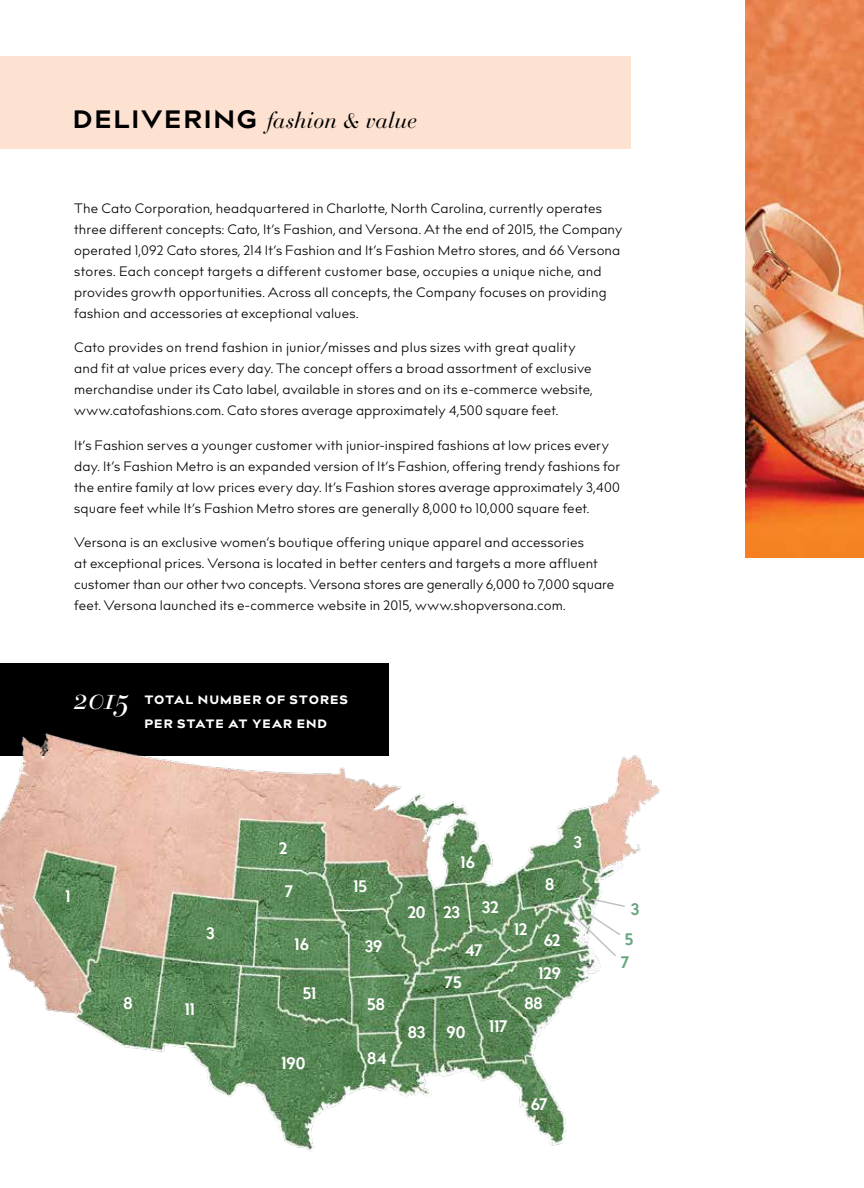
<style>
.page{position:relative;width:864px;height:1188px;background:#fff}
.page>*{position:absolute;margin:0;border:0;box-sizing:border-box;transform-origin:0 0}
.t1{font:30.3px "Bodoni Recut Old Style S Si Normal";color:#fff}
.t2{font:22.5px "Bodoni Recut Old Style S Si Normal";letter-spacing:.005em;color:#000}
.t3{font:700 16.5px/30px "billcorpmx";color:#fff}
.t4{font:700 16.5px/29.7px "billcorpmx";color:#66a47e;text-align:center}
.t5{font:13.5px/21px "billcorpmx";letter-spacing:.01em;color:#000}
.t6{font:12px/24px "billcorpmx super";letter-spacing:.125em;color:#fff}
.s1{font-family:"billcorpmx";font-weight:800;font-size:24.9px}
</style>
<div class="page">
<div style="left:0;top:663px;width:389px;height:93px;background:#000"></div>
<div style="left:0;top:56px;width:631px;height:93px;background:#fee2d1"></div>
<img style="left:0;top:733px;width:661px;height:419px">
<svg style="left:565px;top:897px;width:62px;height:61px"></svg>
<img style="left:745px;top:0;width:119px;height:557px">
<p class="t2" style="left:74px;top:107px;width:345px"><span class="s1">DELIVERING</span> fashion &amp; value</p>
<p class="t5" style="left:74px;top:198px;width:550px">The Cato Corporation, headquartered in Charlotte, North Carolina, currently operates three different concepts: Cato, It’s Fashion, and Versona. At the end of 2015, the Company operated 1,092 Cato stores, 214 It’s Fashion and It’s Fashion Metro stores, and 66 Versona stores. Each concept targets a different customer base, occupies a unique niche, and provides growth opportunities. Across all concepts, the Company focuses on providing fashion and accessories at exceptional values.</p>
<p class="t5" style="left:74px;top:337px;width:520px">Cato provides on trend fashion in junior/misses and plus sizes with great quality and fit at value prices every day. The concept offers a broad assortment of exclusive merchandise under its Cato label, available in stores and on its e-commerce website, www.catofashions.com. Cato stores average approximately 4,500 square feet.</p>
<p class="t5" style="left:74px;top:435px;width:548px">It’s Fashion serves a younger customer with junior-inspired fashions at low prices every day. It’s Fashion Metro is an expanded version of It’s Fashion, offering trendy fashions for the entire family at low prices every day. It’s Fashion stores average approximately 3,400 square feet while It’s Fashion Metro stores are generally 8,000 to 10,000 square feet.</p>
<p class="t5" style="left:74px;top:532px;width:542px">Versona is an exclusive women’s boutique offering unique apparel and accessories<br>at exceptional prices. Versona is located in better centers and targets a more affluent customer than our other two concepts. Versona stores are generally 6,000 to 7,000 square feet. Versona launched its e-commerce website in 2015, www.shopversona.com.</p>
<p class="t1" style="left:74px;top:681px;width:57px">2015</p>
<p class="t6" style="left:145px;top:688px;width:204px">TOTAL NUMBER OF STORES<br>PER STATE AT YEAR END</p>
<p class="t3" style="left:65px;top:881px;width:7px">1</p>
<p class="t3" style="left:123px;top:988px;width:11px">8</p>
<p class="t3" style="left:206px;top:918px;width:10px">3</p>
<p class="t3" style="left:185px;top:995px;width:12px">11</p>
<p class="t3" style="left:279px;top:834px;width:10px">2</p>
<p class="t3" style="left:573px;top:828px;width:10px">3</p>
<p class="t3" style="left:461px;top:848px;width:16px">16</p>
<p class="t3" style="left:285px;top:877px;width:10px">7</p>
<p class="t3" style="left:353px;top:872px;width:15px">15</p>
<p class="t3" style="left:545px;top:870px;width:11px">8</p>
<p class="t3" style="left:295px;top:930px;width:16px">16</p>
<p class="t3" style="left:303px;top:979px;width:15px">51</p>
<p class="t3" style="left:365px;top:932px;width:19px">39</p>
<p class="t3" style="left:367px;top:989px;width:19px">58</p>
<p class="t3" style="left:408px;top:898px;width:19px">20</p>
<p class="t3" style="left:443px;top:898px;width:18px">23</p>
<p class="t3" style="left:482px;top:893px;width:18px">32</p>
<p class="t3" style="left:465px;top:936px;width:20px">47</p>
<p class="t3" style="left:445px;top:968px;width:18px">75</p>
<p class="t3" style="left:514px;top:915px;width:15px">12</p>
<p class="t3" style="left:544px;top:926px;width:18px">62</p>
<p class="t3" style="left:524px;top:959px;width:38px;text-indent:14px">129<br>88</p>
<p class="t4" style="left:625px;top:895px;width:16px">3<br>5</p>
<p class="t4" style="left:621px;top:948px;width:10px">7</p>
<p class="t3" style="left:408px;top:1018px;width:19px">83</p>
<p class="t3" style="left:447px;top:1018px;width:20px">90</p>
<p class="t3" style="left:489px;top:1012px;width:20px">117</p>
<p class="t3" style="left:281px;top:1049px;width:26px">190</p>
<p class="t3" style="left:367px;top:1043px;width:21px">84</p>
<p class="t3" style="left:531px;top:1090px;width:18px">67</p>
</div>
